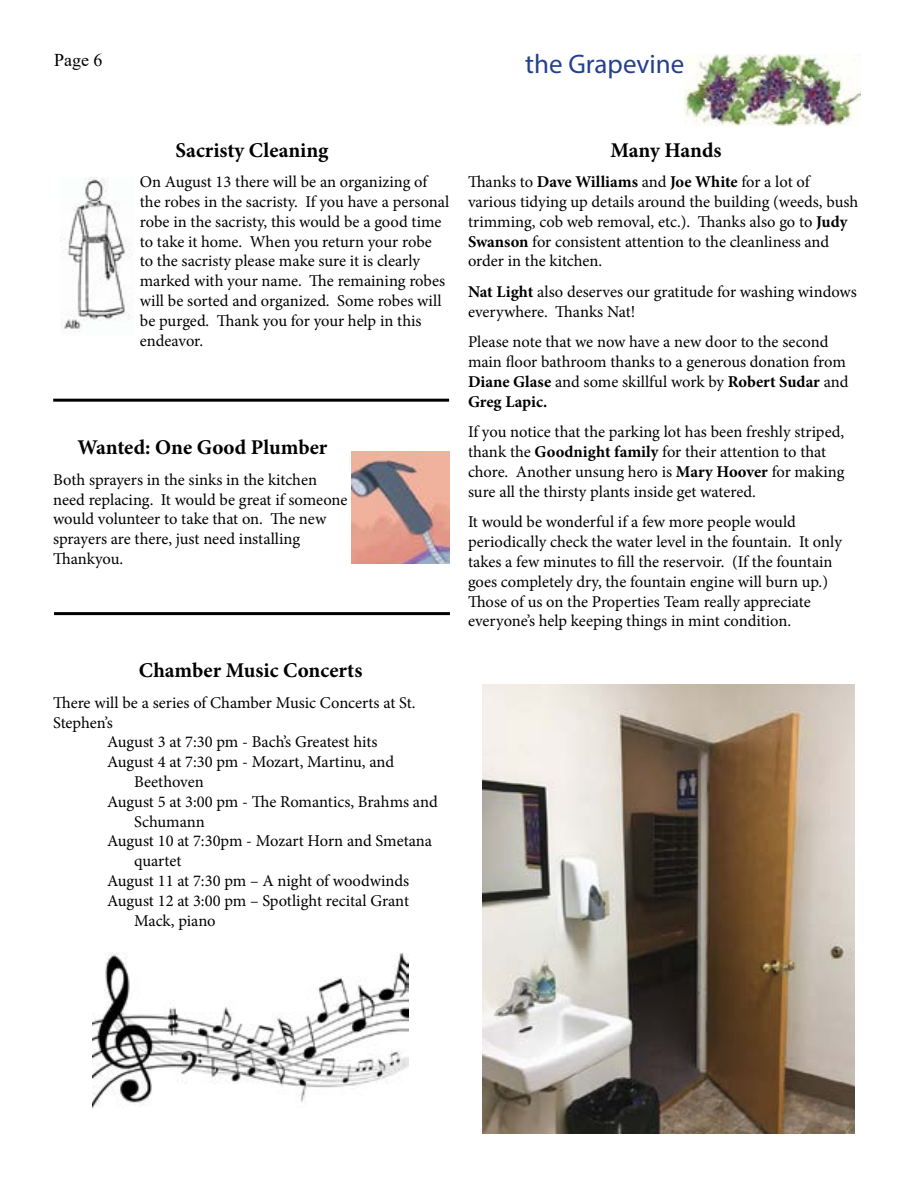
<style>
.page{position:relative;width:918px;height:1188px;background:#fff}
.page>*{position:absolute;margin:0;border:0;box-sizing:border-box;transform-origin:0 0}
.t1{font:27px "Myriad Pro";color:#25408f}
.t2{font:700 21px "Minion Pro";color:#000}
.t3{font:18px "Times New Roman";color:#000}
.t4{font:16.5px/19.8px "Minion Pro";letter-spacing:-.005em;color:#000}
.s1{font-weight:700}
</style>
<div class="page">
<img style="left:684px;top:54px;width:176px;height:73px">
<hr style="left:53px;top:399px;width:396px;height:3px;background:#000">
<img style="left:60px;top:177px;width:72px;height:152px">
<hr style="left:54px;top:612px;width:396px;height:3px;background:#000">
<img style="left:92px;top:952px;width:317px;height:157px">
<img style="left:483px;top:685px;width:371px;height:449px">
<img style="left:352px;top:452px;width:97px;height:112px">
<p class="t3" style="left:54px;top:48px;width:50px">Page 6</p>
<h1 class="t1" style="left:525px;top:47px;width:161px">the Grapevine</h1>
<p class="t2" style="left:176px;top:135px;width:154px">Sacristy Cleaning</p>
<p class="t4" style="left:140px;top:172px;width:311px">On August 13 there will be an organizing of the robes in the sacristy. If you have a personal robe in the sacristy, this would be a good time to take it home. When you return your robe to the sacristy please make sure it is clearly marked with your name. The remaining robes will be sorted and organized. Some robes will be purged. Thank you for your help in this endeavor.</p>
<p class="t2" style="left:77px;top:433px;width:251px">Wanted: One Good Plumber</p>
<p class="t4" style="left:53px;top:470px;width:296px">Both sprayers in the sinks in the kitchen need replacing. It would be great if someone would volunteer to take that on. The new sprayers are there, just need installing Thankyou.</p>
<p class="t2" style="left:139px;top:656px;width:225px">Chamber Music Concerts</p>
<p class="t4" style="left:53px;top:693px;width:364px">There will be a series of Chamber Music Concerts at St.</p>
<p class="t4" style="left:53px;top:713px;width:61px">Stephen’s</p>
<p class="t4" style="left:107px;top:732px;width:272px">August 3 at 7:30 pm - Bach’s Greatest hits</p>
<p class="t4" style="left:107px;top:752px;width:289px">August 4 at 7:30 pm - Mozart, Martinu, and</p>
<p class="t4" style="left:134px;top:772px;width:71px">Beethoven</p>
<p class="t4" style="left:107px;top:792px;width:332px">August 5 at 3:00 pm - The Romantics, Brahms and</p>
<p class="t4" style="left:134px;top:812px;width:72px">Schumann</p>
<p class="t4" style="left:107px;top:831px;width:327px">August 10 at 7:30pm - Mozart Horn and Smetana</p>
<p class="t4" style="left:134px;top:851px;width:49px">quartet</p>
<p class="t4" style="left:107px;top:871px;width:304px">August 11 at 7:30 pm – A night of woodwinds</p>
<p class="t4" style="left:107px;top:891px;width:303px">August 12 at 3:00 pm – Spotlight recital Grant</p>
<p class="t4" style="left:134px;top:911px;width:83px">Mack, piano</p>
<p class="t2" style="left:610px;top:135px;width:113px">Many Hands</p>
<p class="t4" style="left:468px;top:172px;width:392px">Thanks to <span class="s1">Dave Williams</span> and <span class="s1">Joe White</span> for a lot of various tidying up details around the building (weeds, bush trimming, cob web removal, etc.). Thanks also go to <span class="s1">Judy Swanson</span> for consistent attention to the cleanliness and order in the kitchen.</p>
<p class="t4" style="left:468px;top:282px;width:390px"><span class="s1">Nat Light</span> also deserves our gratitude for washing windows everywhere. Thanks Nat!</p>
<p class="t4" style="left:468px;top:332px;width:382px">Please note that we now have a new door to the second main floor bathroom thanks to a generous donation from <span class="s1">Diane Glase</span> and some skillful work by <span class="s1">Robert Sudar</span> and <span class="s1">Greg Lapic.</span></p>
<p class="t4" style="left:468px;top:422px;width:378px">If you notice that the parking lot has been freshly striped, thank the <span class="s1">Goodnight family</span> for their attention to that chore. Another unsung hero is <span class="s1">Mary Hoover</span> for making sure all the thirsty plants inside get watered.</p>
<p class="t4" style="left:468px;top:512px;width:375px">It would be wonderful if a few more people would periodically check the water level in the fountain. It only takes a few minutes to fill the reservoir. (If the fountain goes completely dry, the fountain engine will burn up.)<br>Those of us on the Properties Team really appreciate everyone’s help keeping things in mint condition.</p>
</div>
